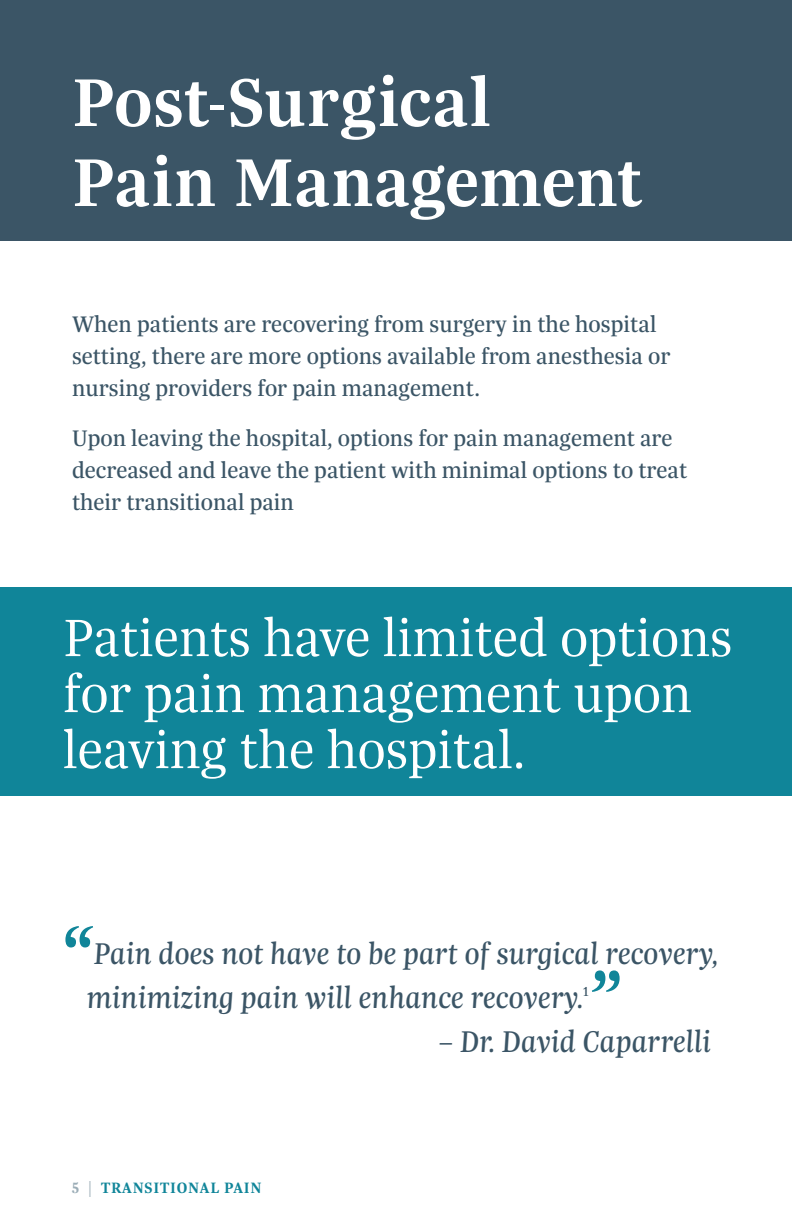
<style>
.page{position:relative;width:792px;height:1224px;background:#fff}
.page>*{position:absolute;margin:0;border:0;box-sizing:border-box;transform-origin:0 0}
.t1{font:600 72px/80px "Trola";letter-spacing:.01em;color:#fff}
.t2{font:600 72px "Trola";color:#108599}
.Body{font:300 56px/56px "Trola";color:#fff}
.t3{font:italic 32px/44px "Trola";color:#3b5566}
.Body-2{font:24px/32px "Trola";color:#3b5566}
.t4{font:600 16px "Trola";letter-spacing:.05em;color:#108599}
.t5{font:14px "Trola";color:#3b5566}
.s1{color:#9badb7}
</style>
<div class="page">
<div style="left:0;top:0;width:792px;height:240px;background:#3b5566"></div>
<div style="left:0;top:587px;width:792px;height:208px;background:#108599"></div>
<p class="t1" style="left:72px;top:60px;width:572px">Post-Surgical<br>Pain Management</p>
<p class="Body-2" style="left:72px;top:308px;width:600px">When patients are recovering from surgery in the hospital setting, there are more options available from anesthesia or nursing providers for pain management.</p>
<p class="Body-2" style="left:72px;top:422px;width:617px">Upon leaving the hospital, options for pain management are decreased and leave the patient with minimal options to treat their transitional pain</p>
<p class="Body" style="left:63px;top:608px;width:671px">Patients have limited options for pain management upon leaving the hospital.</p>
<p class="t2" style="left:63px;top:906px;width:32px">“</p>
<p class="t3" style="left:86px;top:931px;width:634px">Pain does not have to be part of surgical recovery, minimizing pain will enhance recovery.</p>
<p class="t2" style="left:592px;top:950px;width:32px">”</p>
<p class="t3" style="left:438px;top:1019px;width:274px">– Dr. David Caparrelli</p>
<p class="t5" style="left:583px;top:983px;width:7px">1</p>
<p class="t4" style="left:72px;top:1177px;width:191px"><span class="s1">5 |</span> TRANSITIONAL PAIN</p>
</div>
